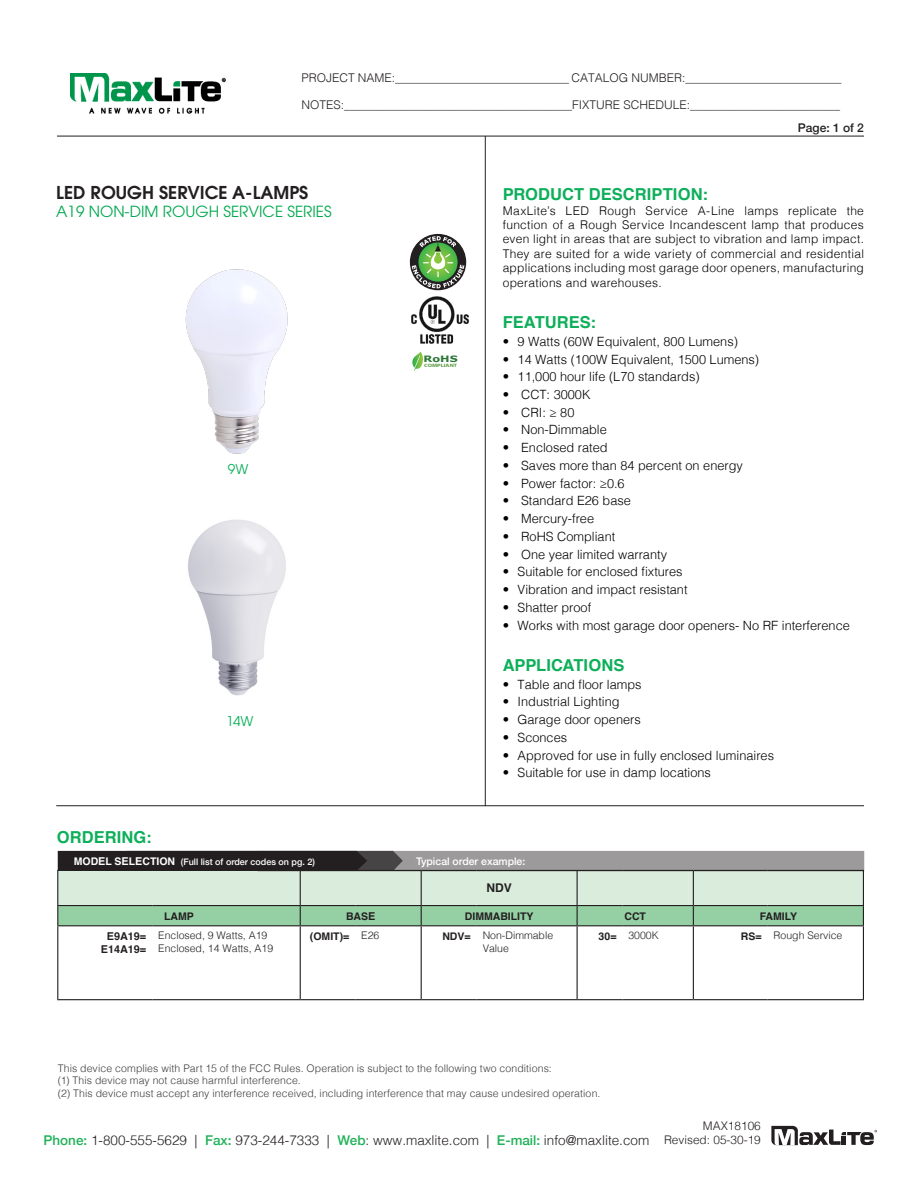
<style>
.page{position:relative;width:918px;height:1188px;background:#fff}
.page>*{position:absolute;margin:0;border:0;box-sizing:border-box;transform-origin:0 0}
.t1{font:600 17.7px "Avant Garde";color:#231f20}
.Blue_Headline{font:700 16.5px "Helvetica";letter-spacing:.005em;color:#0daf5a}
.t2{font:15.3px "Avant Garde";color:#00a94e}
.t3{font:300 13.5px "Helvetica";color:#231f20}
.t4{font:13.5px "Avant Garde";color:#0daf5a}
.t5{font:300 12.75px "Helvetica";color:#000}
.t6{font:300 12px/14.4px "Helvetica";letter-spacing:.025em;color:#000;text-align:justify}
.t7{font:300 12px "Helvetica";color:#231f20}
.t8{font:500 12px "Helvetica Neue";color:#231f20}
.t9{font:700 12px "Helvetica";color:#231f20}
.t10{font:300 11.85px/14.2px "Helvetica";color:#231f20;text-align:right}
.t11{font:700 10.8px "Helvetica";color:#231f20}
.Chart_Footnotes{font:300 10.5px "Helvetica";letter-spacing:.01em;color:#3e3e3f}
.t12{font:300 10.5px/12.6px "Helvetica";color:#231f20}
.t13{font:700 10.5px "Helvetica";color:#231f20}
.t14{font:500 10.5px "Helvetica Neue";color:#fff}
.t15{font:500 9px "Helvetica Neue";color:#fff}
.t16{font:700 8.85px "Verdana";color:#2d7739;scale:1.28 1}
.t17{font:700 4.8px "Myriad";color:#5a9a41;scale:1.28 1}
.s1{font-family:"Helvetica";font-weight:700;font-size:10.5px}
.s2{font-family:"Helvetica";font-weight:700;font-size:10.8px}
.s3{font-size:10.8px}
.s4{font-family:"Helvetica Neue";font-weight:500;color:#21b259}
</style>
<div class="page">
<hr style="left:57px;top:136px;width:807px;height:1px;background:#231f20">
<img style="left:70px;top:73px;width:156px;height:40px">
<svg style="left:771px;top:1126px;width:106px;height:19px"></svg>
<hr style="left:485px;top:136px;width:1px;height:670px;background:#231f20">
<hr style="left:56px;top:805px;width:808px;height:1px;background:#231f20">
<svg style="left:412px;top:352px;width:11px;height:19px"></svg>
<img style="left:411px;top:296px;width:58px;height:48px">
<hr style="left:57px;top:926px;width:1px;height:73px;background:#231f20">
<hr style="left:693px;top:926px;width:1px;height:73px;background:#231f20">
<hr style="left:863px;top:926px;width:1px;height:73px;background:#231f20">
<hr style="left:57px;top:999px;width:95px;height:1px;background:#231f20">
<hr style="left:152px;top:999px;width:148px;height:1px;background:#231f20">
<hr style="left:300px;top:926px;width:1px;height:73px;background:#231f20">
<hr style="left:300px;top:999px;width:55px;height:1px;background:#231f20">
<hr style="left:355px;top:999px;width:66px;height:1px;background:#231f20">
<hr style="left:421px;top:926px;width:1px;height:73px;background:#231f20">
<hr style="left:577px;top:926px;width:1px;height:73px;background:#231f20">
<hr style="left:421px;top:999px;width:56px;height:1px;background:#231f20">
<hr style="left:477px;top:999px;width:100px;height:1px;background:#231f20">
<hr style="left:577px;top:999px;width:45px;height:1px;background:#231f20">
<hr style="left:622px;top:999px;width:71px;height:1px;background:#231f20">
<hr style="left:693px;top:999px;width:75px;height:1px;background:#231f20">
<hr style="left:768px;top:999px;width:96px;height:1px;background:#231f20">
<svg style="left:57px;top:851px;width:807px;height:75px;background:#a3b9a8"></svg>
<img style="left:185px;top:269px;width:103px;height:185px">
<img style="left:188px;top:519px;width:98px;height:177px">
<svg style="left:410px;top:234px;width:56px;height:56px"></svg>
<svg style="left:412px;top:236px;width:52px;height:52px"></svg>
<p class="t7" style="left:301px;top:68px;width:542px">PROJECT NAME:_____________________________ CATALOG NUMBER:__________________________</p>
<p class="t7" style="left:301px;top:95px;width:540px">NOTES:______________________________________FIXTURE SCHEDULE:_________________________</p>
<p class="t1" style="left:56px;top:181px;width:254px">LED ROUGH SERVICE A-LAMPS</p>
<p class="t2" style="left:56px;top:203px;width:277px">A19 NON-DIM ROUGH SERVICE SERIES</p>
<p class="t4" style="left:228px;top:461px;width:22px">9W</p>
<p class="Blue_Headline" style="left:57px;top:824px;width:96px">ORDERING:</p>
<p class="t4" style="left:226px;top:713px;width:29px">14W</p>
<p class="t16" style="left:424px;top:353px;width:28px">RoHS</p>
<p class="t17" style="left:424px;top:363px;width:27px">COMPLIANT</p>
<p class="t8" style="left:798px;top:118px;width:68px">Page: 1 of 2</p>
<p class="Blue_Headline" style="left:503px;top:181px;width:207px">PRODUCT DESCRIPTION:</p>
<p class="t6" style="left:503px;top:202px;width:363px">MaxLite’s LED Rough Service A-Line lamps replicate the function of a Rough Service Incandescent lamp that produces even light in areas that are subject to vibration and lamp impact.<br>They are suited for a wide variety of commercial and residential applications including most garage door openers, manufacturing operations and warehouses.</p>
<p class="Blue_Headline" style="left:503px;top:309px;width:95px">FEATURES:</p>
<p class="t5" style="left:503px;top:330px;width:237px">• 9 Watts (60W Equivalent, 800 Lumens)</p>
<p class="t5" style="left:503px;top:348px;width:258px">• 14 Watts (100W Equivalent, 1500 Lumens)</p>
<p class="t5" style="left:503px;top:366px;width:199px">• 11,000 hour life (L70 standards)</p>
<p class="t5" style="left:503px;top:384px;width:89px">• CCT: 3000K</p>
<p class="t5" style="left:503px;top:401px;width:73px">• CRI: ≥ 80</p>
<p class="t5" style="left:503px;top:419px;width:106px">• Non-Dimmable</p>
<p class="t5" style="left:503px;top:437px;width:106px">• Enclosed rated</p>
<p class="t5" style="left:503px;top:455px;width:242px">• Saves more than 84 percent on energy</p>
<p class="t5" style="left:503px;top:472px;width:124px">• Power factor: ≥0.6</p>
<p class="t5" style="left:503px;top:490px;width:130px">• Standard E26 base</p>
<p class="t5" style="left:503px;top:508px;width:93px">• Mercury-free</p>
<p class="t5" style="left:503px;top:525px;width:114px">• RoHS Compliant</p>
<p class="t5" style="left:503px;top:543px;width:166px">• One year limited warranty</p>
<p class="t5" style="left:503px;top:561px;width:182px">• Suitable for enclosed fixtures</p>
<p class="t5" style="left:503px;top:579px;width:186px">• Vibration and impact resistant</p>
<p class="t5" style="left:503px;top:596px;width:90px">• Shatter proof</p>
<p class="t5" style="left:503px;top:614px;width:349px">• Works with most garage door openers- No RF interference</p>
<p class="Blue_Headline" style="left:503px;top:652px;width:123px">APPLICATIONS</p>
<p class="t5" style="left:503px;top:673px;width:140px">• Table and floor lamps</p>
<p class="t5" style="left:503px;top:691px;width:118px">• Industrial Lighting</p>
<p class="t5" style="left:503px;top:709px;width:140px">• Garage door openers</p>
<p class="t5" style="left:503px;top:726px;width:66px">• Sconces</p>
<p class="t5" style="left:503px;top:744px;width:273px">• Approved for use in fully enclosed luminaires</p>
<p class="t5" style="left:503px;top:762px;width:210px">• Suitable for use in damp locations</p>
<p class="t15" style="left:74px;top:855px;width:243px"><span class="s1">MOD</span><span class="s2">E</span><span class="s1">L S</span><span class="s2">E</span><span class="s1">L</span><span class="s2">E</span><span class="s1">CTION</span> (Full list of order codes on pg. 2)</p>
<p class="t14" style="left:416px;top:853px;width:111px">Typical order example:</p>
<p class="t9" style="left:486px;top:879px;width:27px">NDV</p>
<p class="t11" style="left:107px;top:927px;width:41px">E9A19=</p>
<p class="t11" style="left:101px;top:940px;width:47px">E14A19=</p>
<p class="t13" style="left:164px;top:907px;width:31px">LAMP</p>
<p class="t13" style="left:346px;top:908px;width:31px">BAS<span class="s3">E</span></p>
<p class="t13" style="left:465px;top:907px;width:70px">DIMMABILITY</p>
<p class="t13" style="left:624px;top:907px;width:23px">CCT</p>
<p class="t13" style="left:760px;top:907px;width:39px">FAMILY</p>
<p class="t12" style="left:158px;top:929px;width:111px">Enclosed, 9 Watts, A19</p>
<p class="t12" style="left:158px;top:941px;width:116px">Enclosed, 14 Watts, A19</p>
<p class="t13" style="left:310px;top:928px;width:41px">(OMIT)=</p>
<p class="t12" style="left:361px;top:929px;width:20px">E26</p>
<p class="t13" style="left:442px;top:928px;width:30px">NDV=</p>
<p class="t12" style="left:483px;top:929px;width:72px">Non-Dimmable<br>Value</p>
<p class="t13" style="left:599px;top:928px;width:19px">30=</p>
<p class="t12" style="left:628px;top:929px;width:32px">3000K</p>
<p class="t13" style="left:741px;top:928px;width:22px">RS=</p>
<p class="t12" style="left:774px;top:929px;width:70px">Rough Service</p>
<p class="Chart_Footnotes" style="left:58px;top:1059px;width:496px">This device complies with Part 15 of the FCC Rules. Operation is subject to the following two conditions:</p>
<p class="Chart_Footnotes" style="left:58px;top:1071px;width:245px">(1) This device may not cause harmful interference.</p>
<p class="Chart_Footnotes" style="left:58px;top:1084px;width:544px">(2) This device must accept any interference received, including interference that may cause undesired operation.</p>
<p class="t3" style="left:44px;top:1129px;width:607px"><span class="s4">Phone:</span> 1-800-555-5629 | <span class="s4">Fax:</span> 973-244-7333 | <span class="s4">Web</span>: www.maxlite.com | <span class="s4">E-mail:</span> info@maxlite.com</p>
<p class="t10" style="left:664px;top:1117px;width:98px">MAX18106<br>Revised: 05-30-19</p>
</div>
